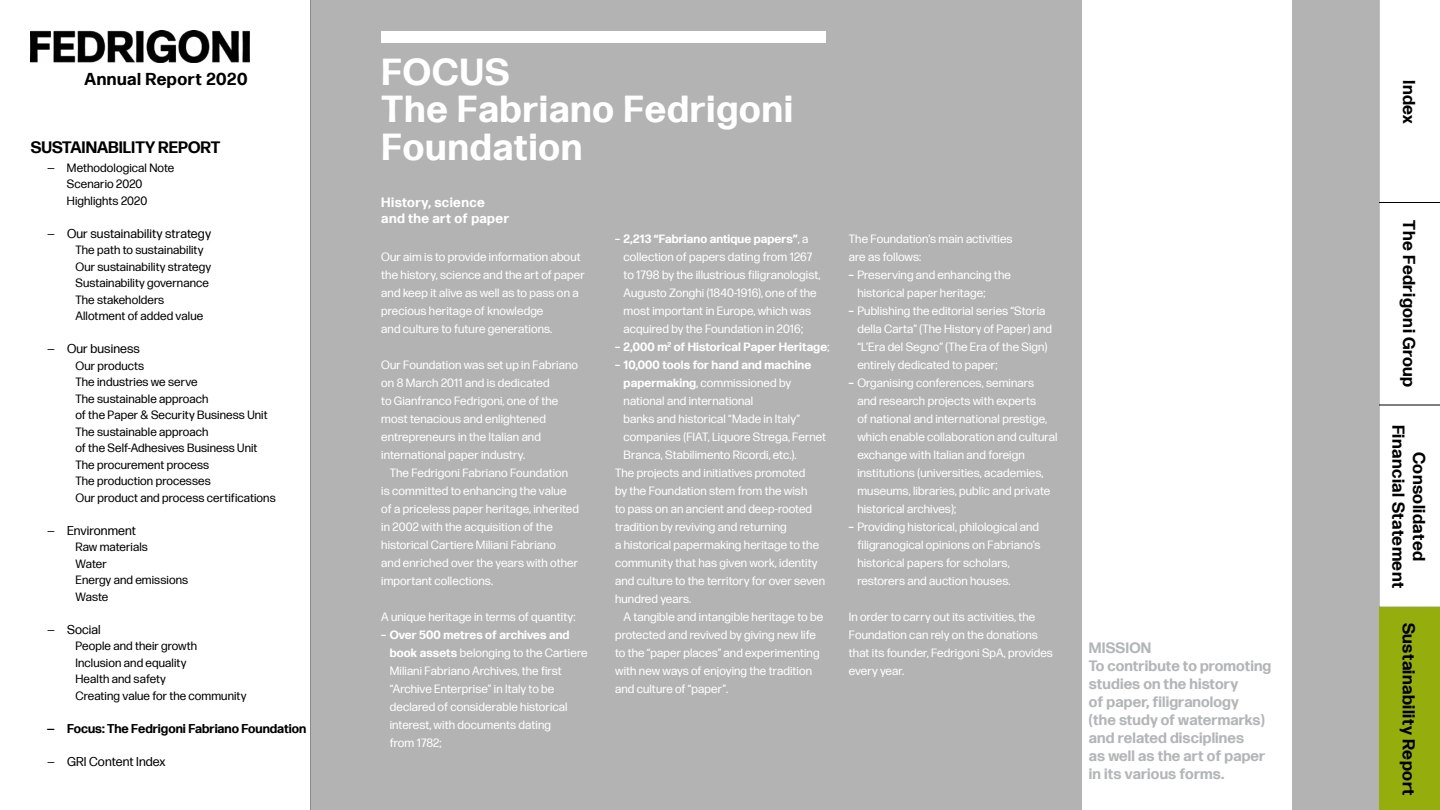
<style>
.page{position:relative;width:1440px;height:810px;background:#fff}
.page>*{position:absolute;margin:0;border:0;box-sizing:border-box;transform-origin:0 0}
.t1{font:700 37.5px/37.5px "Forma DJR Text Fedrigoni";letter-spacing:.03em;color:#fff}
.t2{font:700 17.17px/20.6px "Forma DJR Text Fedrigoni";letter-spacing:.03em;color:#000;text-align:center}
.t3{font:700 16.5px "Forma DJR Text Fedrigoni";color:#000}
.t4{font:700 15px/18px "Forma DJR Text Fedrigoni";letter-spacing:.01em;color:#b3b6b7}
.t5{font:700 13.5px/16.2px "Forma DJR Text Fedrigoni";letter-spacing:.03em;color:#fff}
.t6{font:12.75px "Forma DJR Text Fedrigoni";letter-spacing:.01em;color:#000}
.t7{font:700 12.75px "Forma DJR Text Fedrigoni";color:#000}
.t8{font:12px/18px "Forma DJR Text Fedrigoni";letter-spacing:.01em;color:#fff}
.t9{font:12px/16.5px "Forma DJR Text Fedrigoni";letter-spacing:.01em;color:#000}
.t10{font:700 12px "Forma DJR Text Fedrigoni";letter-spacing:.01em;color:#fff}
.t11{font:700 12px "Forma DJR Text Fedrigoni";color:#000}
.s1{font-weight:700}
.s2{font-weight:400}
</style>
<div class="page">
<img style="left:31px;top:30px;width:218px;height:32px">
<hr style="left:1379px;top:0;width:1px;height:810px;background:#000">
<hr style="left:1378px;top:202px;width:62px;height:1px;background:#000">
<hr style="left:1378px;top:405px;width:62px;height:1px;background:#000">
<hr style="left:1378px;top:607px;width:62px;height:1px;background:#000">
<div style="left:1378px;top:608px;width:62px;height:202px;background:#95ad0d"></div>
<div style="left:311px;top:0;width:1068px;height:810px;background:#b3b3b3"></div>
<div style="left:381px;top:31px;width:444px;height:12px;background:#fff"></div>
<div style="left:1083px;top:0;width:209px;height:810px;background:#fff"></div>
<h2 class="t2" style="left:85px;top:68px;width:164px">Annual Report 2020</h2>
<h3 class="t3" style="left:31px;top:136px;width:191px">SUSTAINABILITY REPORT</h3>
<p class="t9" style="left:48px;top:159px;width:9px">—</p>
<p class="t9" style="left:48px;top:225px;width:9px">—</p>
<p class="t9" style="left:48px;top:341px;width:9px">—</p>
<p class="t9" style="left:48px;top:522px;width:9px">—</p>
<p class="t9" style="left:48px;top:621px;width:9px">—</p>
<p class="t11" style="left:47px;top:721px;width:9px">—</p>
<p class="t9" style="left:48px;top:753px;width:9px">—</p>
<p class="t9" style="left:67px;top:159px;width:109px">Methodological Note<br>Scenario 2020<br>Highlights 2020</p>
<p class="t6" style="left:67px;top:226px;width:146px">Our sustainability strategy</p>
<p class="t9" style="left:76px;top:242px;width:137px">The path to sustainability<br>Our sustainability strategy<br>Sustainability governance<br>The stakeholders<br>Allotment of added value</p>
<p class="t6" style="left:67px;top:341px;width:75px">Our business</p>
<p class="t9" style="left:76px;top:357px;width:202px">Our products<br>The industries we serve<br>The sustainable approach<br>of the Paper &amp; Security Business Unit<br>The sustainable approach<br>of the Self-Adhesives Business Unit<br>The procurement process<br>The production processes<br>Our product and process certifications</p>
<p class="t6" style="left:67px;top:523px;width:71px">Environment</p>
<p class="t9" style="left:76px;top:539px;width:114px">Raw materials<br>Water<br>Energy and emissions<br>Waste</p>
<p class="t6" style="left:67px;top:622px;width:35px">Social</p>
<p class="t9" style="left:76px;top:638px;width:173px">People and their growth<br>Inclusion and equality<br>Health and safety<br>Creating value for the community</p>
<p class="t7" style="left:67px;top:720px;width:241px">Focus: The Fedrigoni Fabriano Foundation</p>
<p class="t6" style="left:67px;top:754px;width:100px">GRI Content Index</p>
<h1 class="t1" style="left:382px;top:52px;width:413px">FOCUS<br>The Fabriano Fedrigoni<br>Foundation</h1>
<p class="t5" style="left:381px;top:194px;width:129px">History, science and the art of paper</p>
<p class="t8" style="left:381px;top:248px;width:205px">Our aim is to provide information about the history, science and the art of paper and keep it alive as well as to pass on a precious heritage of knowledge<br>and culture to future generations.</p>
<p class="t8" style="left:381px;top:356px;width:198px">Our Foundation was set up in Fabriano on 8 March 2011 and is dedicated<br>to Gianfranco Fedrigoni, one of the most tenacious and enlightened entrepreneurs in the Italian and international paper industry.</p>
<p class="t8" style="left:381px;top:464px;width:199px;text-indent:9px">The Fedrigoni Fabriano Foundation is committed to enhancing the value of a priceless paper heritage, inherited in 2002 with the acquisition of the historical Cartiere Miliani Fabriano<br>and enriched over the years with other important collections.</p>
<p class="t8" style="left:381px;top:608px;width:196px">A unique heritage in terms of quantity:</p>
<p class="t8" style="left:390px;top:626px;width:199px;text-indent:-9px"><span class="s1">– Over 500 metres of archives and book assets</span> belonging to the Cartiere<br>Miliani Fabriano Archives, the first “Archive Enterprise” in Italy to be declared of considerable historical interest, with documents dating<br>from 1782;</p>
<p class="t8" style="left:624px;top:230px;width:198px;text-indent:-9px"><span class="s1">– 2,213 “Fabriano antique papers”</span>, a collection of papers dating from 1267 to 1798 by the illustrious filigranologist, Augusto Zonghi (1840-1916), one of the most important in Europe, which was acquired by the Foundation in 2016;</p>
<p class="t10" style="left:615px;top:339px;width:216px">– 2,000 m<sup>2</sup> of Historical Paper Heritage<span class="s2">;</span></p>
<p class="t10" style="left:615px;top:357px;width:198px">– 10,000 tools for hand and machine</p>
<p class="t8" style="left:624px;top:374px;width:169px"><span class="s1">papermaking</span>, commissioned by</p>
<p class="t8" style="left:624px;top:392px;width:131px">national and international</p>
<p class="t8" style="left:624px;top:410px;width:178px">banks and historical “Made in Italy”</p>
<p class="t8" style="left:624px;top:428px;width:204px">companies (FIAT, Liquore Strega, Fernet</p>
<p class="t8" style="left:624px;top:446px;width:174px">Branca, Stabilimento Ricordi, etc.).</p>
<p class="t8" style="left:615px;top:464px;width:192px">The projects and initiatives promoted</p>
<p class="t8" style="left:615px;top:482px;width:194px">by the Foundation stem from the wish</p>
<p class="t8" style="left:615px;top:500px;width:199px">to pass on an ancient and deep-rooted</p>
<p class="t8" style="left:615px;top:518px;width:173px">tradition by reviving and returning</p>
<p class="t8" style="left:615px;top:536px;width:206px">a historical papermaking heritage to the</p>
<p class="t8" style="left:615px;top:554px;width:204px">community that has given work, identity</p>
<p class="t8" style="left:615px;top:572px;width:211px">and culture to the territory for over seven</p>
<p class="t8" style="left:615px;top:590px;width:78px">hundred years.</p>
<p class="t8" style="left:624px;top:608px;width:201px">A tangible and intangible heritage to be</p>
<p class="t8" style="left:615px;top:626px;width:202px">protected and revived by giving new life</p>
<p class="t8" style="left:615px;top:644px;width:206px">to the “paper places” and experimenting</p>
<p class="t8" style="left:615px;top:662px;width:198px">with new ways of enjoying the tradition</p>
<p class="t8" style="left:615px;top:680px;width:114px">and culture of “paper”.</p>
<p class="t8" style="left:849px;top:230px;width:165px">The Foundation’s main activities are as follows:</p>
<p class="t8" style="left:857px;top:266px;width:155px;text-indent:-9px"><span class="s1">–</span> Preserving and enhancing the historical paper heritage;</p>
<p class="t8" style="left:857px;top:302px;width:196px;text-indent:-9px"><span class="s1">–</span> Publishing the editorial series “Storia della Carta” (The History of Paper) and “L’Era del Segno” (The Era of the Sign) entirely dedicated to paper;</p>
<p class="t8" style="left:857px;top:374px;width:202px;text-indent:-9px"><span class="s1">–</span> Organising conferences, seminars<br>and research projects with experts<br>of national and international prestige, which enable collaboration and cultural exchange with Italian and foreign institutions (universities, academies, museums, libraries, public and private historical archives);</p>
<p class="t8" style="left:857px;top:518px;width:185px;text-indent:-9px"><span class="s1">–</span> Providing historical, philological and filigranogical opinions on Fabriano’s historical papers for scholars, restorers and auction houses.</p>
<p class="t8" style="left:849px;top:608px;width:206px">In order to carry out its activities, the<br>Foundation can rely on the donations that its founder, Fedrigoni SpA, provides every year.</p>
<p class="t4" style="left:1089px;top:639px;width:184px">MISSION<br>To contribute to promoting studies on the history<br>of paper, filigranology<br>(the study of watermarks) and related disciplines<br>as well as the art of paper in its various forms.</p>
<h2 class="t2" style="left:1420px;top:80px;width:45px;rotate:90deg">Index</h2>
<h2 class="t2" style="left:1420px;top:220px;width:169px;rotate:90deg">The Fedrigoni Group</h2>
<h2 class="t2" style="left:1430px;top:425px;width:165px;rotate:90deg">Consolidated<br>Financial Statement</h2>
<h2 class="t2" style="left:1419px;top:623px;width:175px;rotate:90deg">Sustainability Report</h2>
</div>
